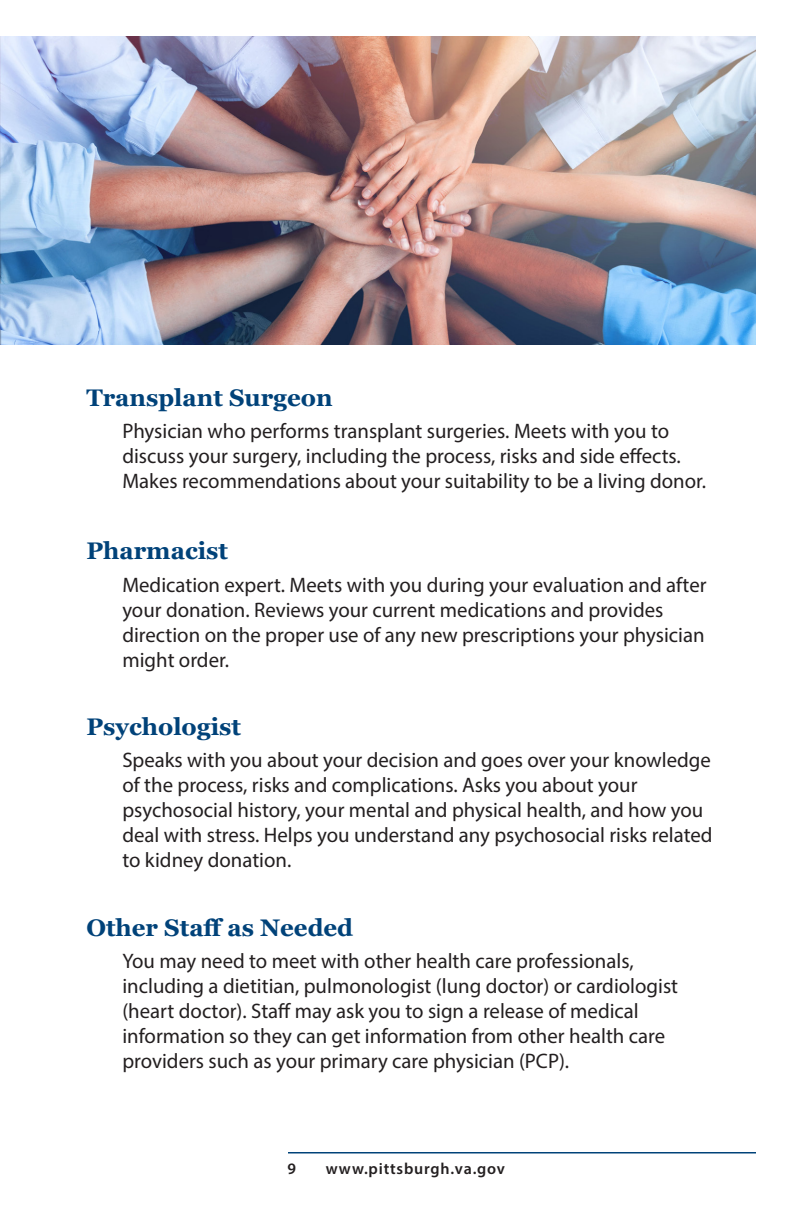
<style>
.page{position:relative;width:792px;height:1224px;background:#fff}
.page>*{position:absolute;margin:0;border:0;box-sizing:border-box;transform-origin:0 0}
.t1{font:700 24px "Georgia";color:#004279}
.t2{font:21px/25px "Myriad Pro";color:#231f20}
.t3{font:600 16px "Myriad Pro";letter-spacing:.05em;color:#231f20}
</style>
<div class="page">
<hr style="left:288px;top:1152px;width:468px;height:2px;background:#004279">
<img style="left:0;top:36px;width:756px;height:308px">
<p class="t1" style="left:86px;top:382px;width:248px">Transplant Surgeon</p>
<p class="t2" style="left:122px;top:418px;width:585px">Physician who performs transplant surgeries. Meets with you to discuss your surgery, including the process, risks and side effects.<br>Makes recommendations about your suitability to be a living donor.</p>
<p class="t1" style="left:86px;top:535px;width:143px">Pharmacist</p>
<p class="t2" style="left:122px;top:572px;width:586px">Medication expert. Meets with you during your evaluation and after your donation. Reviews your current medications and provides direction on the proper use of any new prescriptions your physician might order.</p>
<p class="t1" style="left:86px;top:711px;width:156px">Psychologist</p>
<p class="t2" style="left:122px;top:748px;width:592px">Speaks with you about your decision and goes over your knowledge of the process, risks and complications. Asks you about your psychosocial history, your mental and physical health, and how you deal with stress. Helps you understand any psychosocial risks related to kidney donation.</p>
<p class="t1" style="left:86px;top:912px;width:268px">Other Staff as Needed</p>
<p class="t2" style="left:122px;top:948px;width:557px">You may need to meet with other health care professionals, including a dietitian, pulmonologist (lung doctor) or cardiologist (heart doctor). Staff may ask you to sign a release of medical information so they can get information from other health care providers such as your primary care physician (PCP).</p>
<p class="t3" style="left:288px;top:1159px;width:10px">9</p>
<p class="t3" style="left:326px;top:1159px;width:181px">www.pittsburgh.va.gov</p>
</div>
